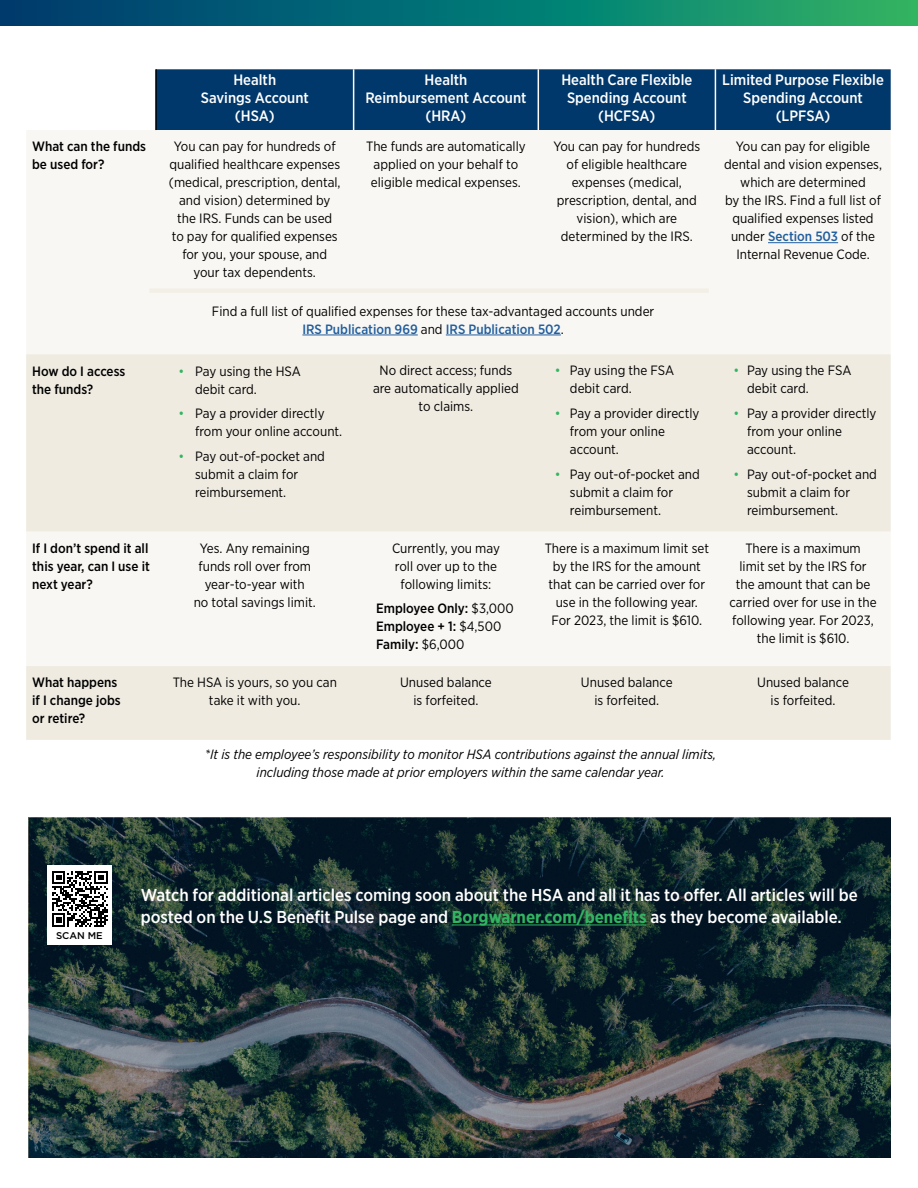
<style>
.page{position:relative;width:918px;height:1188px;background:#fff}
.page>*{position:absolute;margin:0;border:0;box-sizing:border-box;transform-origin:0 0}
.t1{font:500 17.25px/22.5px "Gotham Narrow";letter-spacing:-.005em;color:#fff}
.t2{font:500 15px/18px "Gotham Narrow";color:#fff;text-align:center}
.t3{font:13.5px/18px "Gotham Narrow";color:#000;text-align:center}
.t4{font:500 13.5px/18px "Gotham Narrow";color:#000}
.t5{font:italic 13.5px/18px "Gotham Narrow";color:#000;text-align:center}
.t6{font:500 9.75px "Gotham";letter-spacing:-.005em;color:#000}
.s1{font-weight:500;color:#215e9e}
.s2{color:#32b561}
.s3{font-weight:400}
.s4{font-weight:700;color:#32b561}
</style>
<div class="page">
<img style="left:29px;top:818px;width:861px;height:339px">
<svg style="left:0;top:0;width:918px;height:25px"></svg>
<hr style="left:452px;top:925px;width:195px;height:1px;background:#32b561">
<div style="left:47px;top:865px;width:65px;height:80px;background:#fff"></div>
<svg style="left:52px;top:871px;width:56px;height:56px"></svg>
<div style="left:157px;top:69px;width:734px;height:61px;background:#00386c"></div>
<div style="left:26px;top:130px;width:865px;height:224px;background:#f9f7f3"></div>
<svg style="left:26px;top:354px;width:865px;height:386px;fill:#efebe1"></svg>
<hr style="left:155px;top:69px;width:2px;height:61px;background:#000">
<hr style="left:353px;top:69px;width:1px;height:61px;background:#fff">
<hr style="left:538px;top:69px;width:1px;height:61px;background:#fff">
<hr style="left:715px;top:69px;width:1px;height:61px;background:#fff">
<hr style="left:768px;top:242px;width:70px;height:1px;background:#215e9e">
<hr style="left:302px;top:335px;width:116px;height:1px;background:#215e9e">
<hr style="left:446px;top:335px;width:115px;height:1px;background:#215e9e">
<div style="left:149px;top:288px;width:560px;height:5px;background:#efebe1"></div>
<p class="t2" style="left:201px;top:71px;width:110px">Health<br>Savings Account (HSA)</p>
<p class="t2" style="left:365px;top:71px;width:163px">Health<br>Reimbursement Account (HRA)</p>
<p class="t2" style="left:561px;top:71px;width:132px">Health Care Flexible<br>Spending Account (HCFSA)</p>
<p class="t2" style="left:722px;top:71px;width:163px">Limited Purpose Flexible<br>Spending Account (LPFSA)</p>
<p class="t4" style="left:32px;top:137px;width:115px">What can the funds be used for?</p>
<p class="t3" style="left:169px;top:137px;width:173px">You can pay for hundreds of qualified healthcare expenses (medical, prescription, dental, and vision) determined by the IRS. Funds can be used<br>to pay for qualified expenses for you, your spouse, and your tax dependents.</p>
<p class="t3" style="left:366px;top:137px;width:161px">The funds are automatically applied on your behalf to eligible medical expenses.</p>
<p class="t3" style="left:553px;top:137px;width:148px">You can pay for hundreds of eligible healthcare expenses (medical, prescription, dental, and vision), which are determined by the IRS.</p>
<p class="t3" style="left:724px;top:137px;width:160px">You can pay for eligible dental and vision expenses, which are determined<br>by the IRS. Find a full list of qualified expenses listed under <span class="s1">Section 503</span> of the<br>Internal Revenue Code.</p>
<p class="t3" style="left:212px;top:302px;width:444px">Find a full list of qualified expenses for these tax-advantaged accounts under<br><span class="s1">IRS Publication 969</span> and <span class="s1">IRS Publication 502</span>.</p>
<p class="t4" style="left:32px;top:362px;width:95px">How do I access the funds?</p>
<p class="t3" style="left:195px;top:362px;width:107px;text-align:left;text-indent:-17px"><span class="s2">•</span> Pay using the HSA debit card.</p>
<p class="t3" style="left:195px;top:404px;width:149px;text-align:left;text-indent:-17px"><span class="s2">•</span> Pay a provider directly from your online account.</p>
<p class="t3" style="left:195px;top:447px;width:131px;text-align:left;text-indent:-17px"><span class="s2">•</span> Pay out-of-pocket and submit a claim for reimbursement.</p>
<p class="t3" style="left:373px;top:361px;width:147px">No direct access; funds are automatically applied to claims.</p>
<p class="t3" style="left:570px;top:361px;width:106px;text-align:left;text-indent:-15px"><span class="s2">•</span> Pay using the FSA debit card.</p>
<p class="t3" style="left:570px;top:404px;width:131px;text-align:left;text-indent:-15px"><span class="s2">•</span> Pay a provider directly from your online account.</p>
<p class="t3" style="left:570px;top:465px;width:131px;text-align:left;text-indent:-15px"><span class="s2">•</span> Pay out-of-pocket and submit a claim for reimbursement.</p>
<p class="t3" style="left:747px;top:361px;width:106px;text-align:left;text-indent:-14px"><span class="s2">•</span> Pay using the FSA debit card.</p>
<p class="t3" style="left:747px;top:404px;width:131px;text-align:left;text-indent:-14px"><span class="s2">•</span> Pay a provider directly from your online account.</p>
<p class="t3" style="left:747px;top:465px;width:131px;text-align:left;text-indent:-14px"><span class="s2">•</span> Pay out-of-pocket and submit a claim for reimbursement.</p>
<p class="t4" style="left:32px;top:539px;width:119px;text-align:justify">If I don’t spend it all this year, can I use it next year?</p>
<p class="t3" style="left:194px;top:539px;width:124px">Yes. Any remaining funds roll over from year-to-year with<br>no total savings limit.</p>
<p class="t3" style="left:392px;top:539px;width:109px">Currently, you may roll over up to the following limits:</p>
<p class="t4" style="left:376px;top:600px;width:139px">Employee Only: <span class="s3">$3,000<br></span>Employee + 1: <span class="s3">$4,500<br></span>Family: <span class="s3">$6,000</span></p>
<p class="t3" style="left:545px;top:539px;width:166px">There is a maximum limit set by the IRS for the amount that can be carried over for use in the following year.<br>For 2023, the limit is $610.</p>
<p class="t3" style="left:729px;top:539px;width:149px">There is a maximum<br>limit set by the IRS for the amount that can be carried over for use in the following year. For 2023, the limit is $610.</p>
<p class="t4" style="left:32px;top:673px;width:90px">What happens if I change jobs or retire?</p>
<p class="t3" style="left:173px;top:673px;width:166px">The HSA is yours, so you can take it with you.</p>
<p class="t3" style="left:400px;top:673px;width:93px">Unused balance is forfeited.</p>
<p class="t3" style="left:581px;top:673px;width:93px">Unused balance is forfeited.</p>
<p class="t3" style="left:757px;top:673px;width:93px">Unused balance is forfeited.</p>
<p class="t5" style="left:205px;top:745px;width:513px">*It is the employee’s responsibility to monitor HSA contributions against the annual limits, including those made at prior employers within the same calendar year.</p>
<p class="t6" style="left:56px;top:929px;width:48px">SCAN ME</p>
<p class="t1" style="left:141px;top:883px;width:718px">Watch for additional articles coming soon about the HSA and all it has to offer. All articles will be posted on the U.S Benefit Pulse page and <span class="s4">Borgwarner.com/benefits</span> as they become available.</p>
</div>
